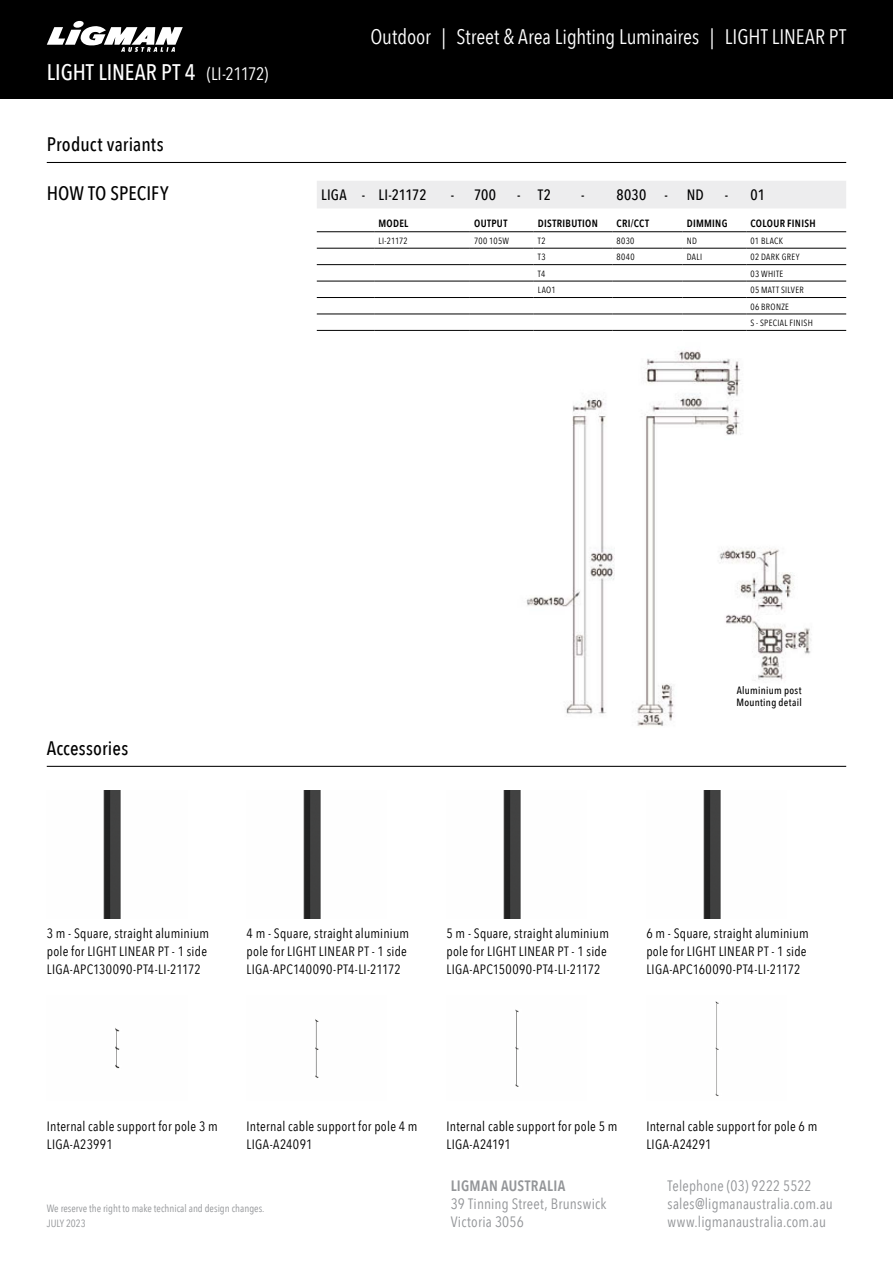
<style>
.page{position:relative;width:893px;height:1263px;background:#fff}
.page>*{position:absolute;margin:0;border:0;box-sizing:border-box;transform-origin:0 0}
.t1{font:500 22.5px "Avenir Next Condensed";letter-spacing:.005em;color:#fff}
.t2{font:21px "Avenir Next Condensed";letter-spacing:-.005em;color:#fff}
.t3{font:500 19.5px "Avenir Next Condensed";letter-spacing:.005em;color:#000}
.t4{font:15px/18px "Avenir Next Condensed";letter-spacing:.01em;color:#939598}
.t5{font:500 15px "Avenir Next Condensed";letter-spacing:.015em;color:#000}
.t6{font:600 15px "Avenir Next Condensed";letter-spacing:.02em;color:#939598}
.t7{font:13.5px/18px "Avenir Next Condensed";letter-spacing:.02em;color:#000}
.t8{font:10.5px/15px "Avenir Next Condensed";color:#939598}
.t9{font:600 10.5px "Avenir Next Condensed";letter-spacing:.03em;color:#000}
.t10{font:500 10.5px/12px "Avenir Next Condensed";letter-spacing:.03em;color:#000}
.t11{font:9px/16.5px "Avenir Next Condensed";letter-spacing:.035em;color:#000}
.s1{font-weight:400;font-size:18px}
</style>
<div class="page">
<div style="left:0;top:0;width:893px;height:99px;background:#000"></div>
<svg style="left:47px;top:20px;width:136px;height:32px"></svg>
<img style="left:526px;top:351px;width:286px;height:375px">
<hr style="left:47px;top:766px;width:799px;height:1px;background:#000">
<img style="left:103px;top:791px;width:18px;height:127px">
<img style="left:303px;top:791px;width:18px;height:127px">
<img style="left:503px;top:791px;width:18px;height:127px">
<img style="left:703px;top:791px;width:18px;height:127px">
<img style="left:115px;top:1028px;width:5px;height:41px">
<img style="left:315px;top:1019px;width:4px;height:59px">
<img style="left:515px;top:1009px;width:4px;height:78px">
<img style="left:715px;top:1001px;width:4px;height:95px">
<hr style="left:47px;top:162px;width:799px;height:1px;background:#000">
<div style="left:317px;top:181px;width:529px;height:27px;background:#ededee"></div>
<hr style="left:534px;top:231px;width:78px;height:1px;background:#000">
<hr style="left:317px;top:248px;width:57px;height:1px;background:#000">
<hr style="left:374px;top:248px;width:96px;height:1px;background:#000">
<hr style="left:534px;top:248px;width:78px;height:1px;background:#000">
<hr style="left:612px;top:248px;width:70px;height:1px;background:#000">
<hr style="left:682px;top:248px;width:64px;height:1px;background:#000">
<hr style="left:746px;top:248px;width:100px;height:1px;background:#000">
<hr style="left:317px;top:264px;width:57px;height:1px;background:#000">
<hr style="left:374px;top:264px;width:96px;height:1px;background:#000">
<hr style="left:534px;top:264px;width:78px;height:1px;background:#000">
<hr style="left:612px;top:264px;width:70px;height:1px;background:#000">
<hr style="left:682px;top:264px;width:64px;height:1px;background:#000">
<hr style="left:746px;top:264px;width:100px;height:1px;background:#000">
<hr style="left:317px;top:281px;width:57px;height:1px;background:#000">
<hr style="left:374px;top:281px;width:96px;height:1px;background:#000">
<hr style="left:470px;top:281px;width:64px;height:1px;background:#000">
<hr style="left:534px;top:281px;width:78px;height:1px;background:#000">
<hr style="left:682px;top:281px;width:64px;height:1px;background:#000">
<hr style="left:746px;top:281px;width:100px;height:1px;background:#000">
<hr style="left:317px;top:297px;width:57px;height:1px;background:#000">
<hr style="left:374px;top:297px;width:96px;height:1px;background:#000">
<hr style="left:470px;top:297px;width:64px;height:1px;background:#000">
<hr style="left:534px;top:297px;width:78px;height:1px;background:#000">
<hr style="left:682px;top:297px;width:64px;height:1px;background:#000">
<hr style="left:746px;top:297px;width:100px;height:1px;background:#000">
<hr style="left:317px;top:314px;width:57px;height:1px;background:#000">
<hr style="left:374px;top:314px;width:96px;height:1px;background:#000">
<hr style="left:470px;top:314px;width:64px;height:1px;background:#000">
<hr style="left:534px;top:314px;width:78px;height:1px;background:#000">
<hr style="left:612px;top:314px;width:70px;height:1px;background:#000">
<hr style="left:682px;top:314px;width:64px;height:1px;background:#000">
<hr style="left:746px;top:314px;width:100px;height:1px;background:#000">
<hr style="left:317px;top:330px;width:57px;height:1px;background:#000">
<hr style="left:374px;top:330px;width:96px;height:1px;background:#000">
<hr style="left:470px;top:330px;width:64px;height:1px;background:#000">
<hr style="left:534px;top:330px;width:78px;height:1px;background:#000">
<hr style="left:612px;top:330px;width:70px;height:1px;background:#000">
<hr style="left:682px;top:330px;width:64px;height:1px;background:#000">
<hr style="left:746px;top:330px;width:100px;height:1px;background:#000">
<hr style="left:612px;top:281px;width:70px;height:1px;background:#000">
<hr style="left:612px;top:297px;width:70px;height:1px;background:#000">
<hr style="left:317px;top:231px;width:57px;height:1px;background:#000">
<hr style="left:374px;top:231px;width:96px;height:1px;background:#000">
<hr style="left:612px;top:231px;width:70px;height:1px;background:#000">
<hr style="left:682px;top:231px;width:64px;height:1px;background:#000">
<hr style="left:746px;top:231px;width:100px;height:1px;background:#000">
<hr style="left:470px;top:231px;width:64px;height:1px;background:#000">
<hr style="left:470px;top:248px;width:64px;height:1px;background:#000">
<hr style="left:470px;top:264px;width:64px;height:1px;background:#000">
<h1 class="t1" style="left:47px;top:58px;width:223px">LIGHT LINEAR PT 4 <span class="s1">(LI-21172)</span></h1>
<h2 class="t2" style="left:370px;top:19px;width:477px">Outdoor | Street &amp; Area Lighting Luminaires | LIGHT LINEAR PT</h2>
<h3 class="t3" style="left:47px;top:133px;width:118px">Product variants</h3>
<h3 class="t3" style="left:47px;top:182px;width:123px">HOW TO SPECIFY</h3>
<p class="t5" style="left:321px;top:186px;width:107px">LIGA - LI-21172</p>
<p class="t5" style="left:451px;top:186px;width:47px">- 700</p>
<p class="t5" style="left:517px;top:186px;width:35px">- T2</p>
<p class="t5" style="left:581px;top:186px;width:88px">- 8030 -</p>
<p class="t5" style="left:687px;top:186px;width:19px">ND</p>
<p class="t5" style="left:725px;top:186px;width:42px">- 01</p>
<p class="t9" style="left:378px;top:215px;width:31px">MODEL</p>
<p class="t9" style="left:474px;top:215px;width:35px">OUTPUT</p>
<p class="t9" style="left:538px;top:215px;width:62px">DISTRIBUTION</p>
<p class="t9" style="left:617px;top:215px;width:34px">CRI/CCT</p>
<p class="t9" style="left:687px;top:215px;width:42px">DIMMING</p>
<p class="t9" style="left:750px;top:215px;width:67px">COLOUR FINISH</p>
<p class="t11" style="left:378px;top:232px;width:31px">LI-21172</p>
<p class="t11" style="left:474px;top:232px;width:36px">700 105W</p>
<p class="t11" style="left:538px;top:232px;width:9px">T2</p>
<p class="t11" style="left:617px;top:232px;width:19px">8030</p>
<p class="t11" style="left:687px;top:232px;width:12px">ND</p>
<p class="t11" style="left:750px;top:232px;width:34px">01 BLACK</p>
<p class="t11" style="left:538px;top:249px;width:9px">T3</p>
<p class="t11" style="left:617px;top:249px;width:20px">8040</p>
<p class="t11" style="left:687px;top:249px;width:17px">DALI</p>
<p class="t11" style="left:750px;top:249px;width:50px">02 DARK GREY</p>
<p class="t11" style="left:538px;top:265px;width:9px">T4</p>
<p class="t11" style="left:750px;top:265px;width:34px">03 WHITE</p>
<p class="t11" style="left:538px;top:281px;width:19px">LAO1</p>
<p class="t11" style="left:750px;top:281px;width:64px">05 MATT SILVER<br>06 BRONZE<br>S - SPECIAL FINISH</p>
<h3 class="t3" style="left:47px;top:736px;width:83px">Accessories</h3>
<p class="t10" style="left:736px;top:685px;width:67px">Aluminium post<br>Mounting detail</p>
<p class="t7" style="left:47px;top:924px;width:164px">3 m - Square, straight aluminium pole for LIGHT LINEAR PT - 1 side<br>LIGA-APC130090-PT4-LI-21172</p>
<p class="t7" style="left:247px;top:924px;width:164px">4 m - Square, straight aluminium pole for LIGHT LINEAR PT - 1 side<br>LIGA-APC140090-PT4-LI-21172</p>
<p class="t7" style="left:446px;top:924px;width:164px">5 m - Square, straight aluminium pole for LIGHT LINEAR PT - 1 side<br>LIGA-APC150090-PT4-LI-21172</p>
<p class="t7" style="left:646px;top:924px;width:164px">6 m - Square, straight aluminium pole for LIGHT LINEAR PT - 1 side<br>LIGA-APC160090-PT4-LI-21172</p>
<p class="t7" style="left:47px;top:1117px;width:172px">Internal cable support for pole 3 m<br>LIGA-A23991</p>
<p class="t7" style="left:247px;top:1117px;width:172px">Internal cable support for pole 4 m<br>LIGA-A24091</p>
<p class="t7" style="left:446px;top:1117px;width:172px">Internal cable support for pole 5 m<br>LIGA-A24191</p>
<p class="t7" style="left:646px;top:1117px;width:172px">Internal cable support for pole 6 m<br>LIGA-A24291</p>
<p class="t8" style="left:47px;top:1200px;width:219px">We reserve the right to make technical and design changes.<br>JULY 2023</p>
<p class="t6" style="left:451px;top:1172px;width:116px">LIGMAN AUSTRALIA</p>
<p class="t4" style="left:451px;top:1194px;width:157px">39 Tinning Street, Brunswick<br>Victoria 3056</p>
<p class="t4" style="left:668px;top:1176px;width:167px">Telephone (03) 9222 5522 sales@ligmanaustralia.com.au www.ligmanaustralia.com.au</p>
</div>
